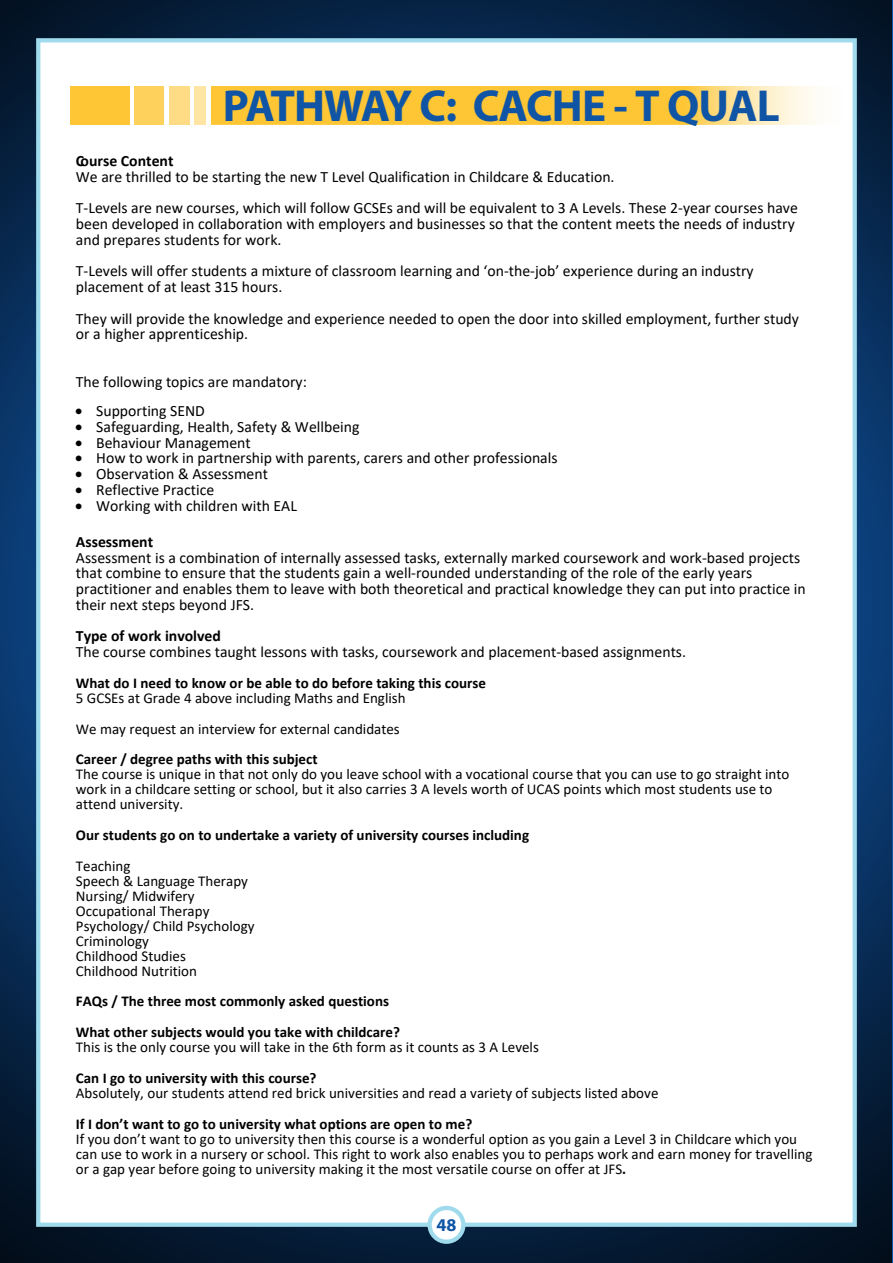
<style>
.page{position:relative;width:893px;height:1263px;background:#fff}
.page>*{position:absolute;margin:0;border:0;box-sizing:border-box;transform-origin:0 0}
.t1{font:700 45px "Myriad Pro";letter-spacing:-.02em;color:#1055a5}
.t2{font:700 18px "Myriad Pro";color:#1055a5}
.t3{font:15.75px/15.8px "Calibri";color:#000}
.t4{font:700 15.75px "Calibri";color:#000}
.t5{font:15px/15px "Calibri";color:#000}
.t6{font:700 15px/30.6px "Calibri";color:#000}
.s1{font-weight:700}
</style>
<div class="page">
<img style="left:0;top:0;width:892px;height:1263px">
<div style="left:36px;top:38px;width:821px;height:1189px;background:#fff;border:4px solid #9fdbec"></div>
<div style="left:430px;top:1208px;width:33px;height:34px;background:#fff;border-radius:50%"></div>
<div style="left:427px;top:1206px;width:38px;height:38px;border:4px solid #9fdbec;border-radius:50%"></div>
<svg style="left:211px;top:86px;width:643px;height:38px;background:#fdcf57"></svg>
<div style="left:70px;top:86px;width:59px;height:38px;background:#fec634"></div>
<div style="left:135px;top:86px;width:29px;height:38px;background:#fed15c"></div>
<div style="left:169px;top:86px;width:21px;height:38px;background:#fedc85"></div>
<div style="left:195px;top:86px;width:11px;height:38px;background:#fee5a4"></div>
<p class="t1" style="left:223px;top:77px;width:558px">PATHWAY C: CACHE - T QUAL</p>
<p class="t4" style="left:76px;top:150px;width:99px">Course Content</p>
<p class="t3" style="left:76px;top:160px;width:723px;line-height:31.5px">We are thrilled to be starting the new T Level Qualification in Childcare &amp; Education.<br>T-Levels are new courses, which will follow GCSEs and will be equivalent to 3 A Levels. These 2-year courses have</p>
<p class="t3" style="left:76px;top:216px;width:720px">been developed in collaboration with employers and businesses so that the content meets the needs of industry and prepares students for work.</p>
<p class="t3" style="left:76px;top:263px;width:679px">T-Levels will offer students a mixture of classroom learning and ‘on-the-job’ experience during an industry placement of at least 315 hours.</p>
<p class="t3" style="left:76px;top:310px;width:725px">They will provide the knowledge and experience needed to open the door into skilled employment, further study or a higher apprenticeship.</p>
<p class="t3" style="left:76px;top:373px;width:232px">The following topics are mandatory:</p>
<p class="t3" style="left:75px;top:403px;width:131px">• Supporting SEND</p>
<p class="t3" style="left:75px;top:418px;width:286px">• Safeguarding, Health, Safety &amp; Wellbeing</p>
<p class="t3" style="left:75px;top:434px;width:177px">• Behaviour Management</p>
<p class="t3" style="left:75px;top:450px;width:484px">• How to work in partnership with parents, carers and other professionals</p>
<p class="t3" style="left:75px;top:466px;width:194px">• Observation &amp; Assessment</p>
<p class="t3" style="left:75px;top:481px;width:140px">• Reflective Practice</p>
<p class="t3" style="left:75px;top:497px;width:223px">• Working with children with EAL</p>
<p class="t4" style="left:76px;top:530px;width:79px">Assessment</p>
<p class="t3" style="left:76px;top:549px;width:731px">Assessment is a combination of internally assessed tasks, externally marked coursework and work-based projects that combine to ensure that the students gain a well-rounded understanding of the role of the early years practitioner and enables them to leave with both theoretical and practical knowledge they can put into practice in their next steps beyond JFS.</p>
<p class="t4" style="left:76px;top:625px;width:147px">Type of work involved</p>
<p class="t3" style="left:76px;top:643px;width:612px">The course combines taught lessons with tasks, coursework and placement-based assignments.</p>
<p class="t6" style="left:76px;top:667px;width:412px">What do I need to know or be able to do before taking this course</p>
<p class="t5" style="left:76px;top:682px;width:331px;line-height:30.8px">5 GCSEs at Grade 4 above including Maths and English<br>We may request an interview for external candidates</p>
<p class="t6" style="left:76px;top:744px;width:243px">Career / degree paths with this subject</p>
<p class="t5" style="left:76px;top:766px;width:715px">The course is unique in that not only do you leave school with a vocational course that you can use to go straight into work in a childcare setting or school, but it also carries 3 A levels worth of UCAS points which most students use to attend university.</p>
<p class="t6" style="left:76px;top:820px;width:455px">Our students go on to undertake a variety of university courses including</p>
<p class="t5" style="left:76px;top:858px;width:180px">Teaching<br>Speech &amp; Language Therapy<br>Nursing/ Midwifery<br>Occupational Therapy<br>Psychology/ Child Psychology<br>Criminology<br>Childhood Studies<br>Childhood Nutrition</p>
<p class="t6" style="left:76px;top:986px;width:326px">FAQs / The three most commonly asked questions<br>What other subjects would you take with childcare?</p>
<p class="t5" style="left:76px;top:1039px;width:464px">This is the only course you will take in the 6th form as it counts as 3 A Levels</p>
<p class="t6" style="left:76px;top:1062px;width:242px">Can I go to university with this course?</p>
<p class="t5" style="left:76px;top:1085px;width:584px">Absolutely, our students attend red brick universities and read a variety of subjects listed above</p>
<p class="t6" style="left:76px;top:1108px;width:398px">If I don’t want to go to university what options are open to me?</p>
<p class="t5" style="left:76px;top:1131px;width:738px">If you don’t want to go to university then this course is a wonderful option as you gain a Level 3 in Childcare which you can use to work in a nursery or school. This right to work also enables you to perhaps work and earn money for travelling or a gap year before going to university making it the most versatile course on offer at JFS<span class="s1">.</span></p>
<p class="t2" style="left:436px;top:1213px;width:21px">48</p>
</div>
